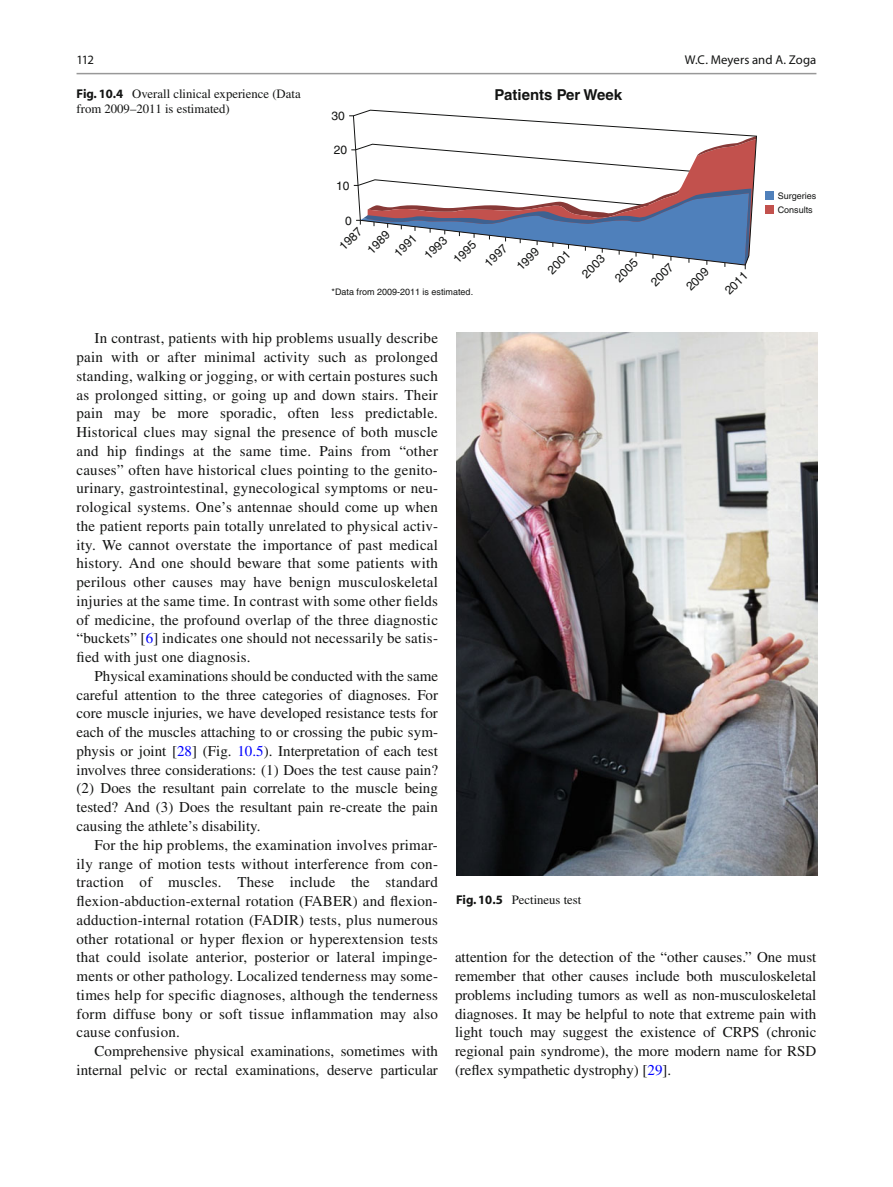
<style>
.page{position:relative;width:893px;height:1187px;background:#fff}
.page>*{position:absolute;margin:0;border:0;box-sizing:border-box;transform-origin:0 0}
.t1{font:15px/18.8px "Times";color:#131413;text-align:justify}
.t2{font:700 15px "Helvetica";color:#131413}
.t3{font:12.75px/15px "Times";color:#131413}
.t4{font:12.75px "Myriad";letter-spacing:.005em;color:#131413}
.t5{font:12px/26.1px "Helvetica";color:#131413}
.t6{font:9px/14px "Helvetica";color:#131413}
.s1{font-family:"Myriad";font-weight:700}
.s2{color:#00f}
</style>
<div class="page">
<svg style="left:352px;top:109px;width:405px;height:157px"></svg>
<div style="left:765px;top:192px;width:8px;height:8px;background:#4f80bb"></div>
<div style="left:765px;top:206px;width:8px;height:8px;background:#c2514d"></div>
<img style="left:456px;top:333px;width:361px;height:542px">
<hr style="left:77px;top:73px;width:739px;height:1px;background:#989898">
<p class="t4" style="left:77px;top:55px;width:19px">112</p>
<p class="t3" style="left:77px;top:87px;width:226px"><span class="s1">Fig. 10.4</span> Overall clinical experience (Data from 2009–2011 is estimated)</p>
<p class="t5" style="left:332px;top:104px;width:15px">30</p>
<p class="t5" style="left:334px;top:138px;width:15px">20</p>
<p class="t5" style="left:336px;top:173px;width:15px">10</p>
<p class="t2" style="left:495px;top:90px;width:129px">Patients Per Week</p>
<p class="t4" style="left:685px;top:55px;width:133px">W.C. Meyers and A. Zoga</p>
<p class="t6" style="left:778px;top:189px;width:40px">Surgeries<br>Consults</p>
<p class="t5" style="left:345px;top:208px;width:8px">0</p>
<p class="t5" style="left:333px;top:240px;width:28px;rotate:-45deg">1987</p>
<p class="t5" style="left:361px;top:243px;width:28px;rotate:-45deg">1989</p>
<p class="t5" style="left:388px;top:246px;width:28px;rotate:-45deg">1991</p>
<p class="t5" style="left:418px;top:249px;width:28px;rotate:-45deg">1993</p>
<p class="t5" style="left:447px;top:253px;width:28px;rotate:-45deg">1995</p>
<p class="t5" style="left:478px;top:256px;width:28px;rotate:-45deg">1997</p>
<p class="t5" style="left:510px;top:260px;width:28px;rotate:-45deg">1999</p>
<p class="t5" style="left:541px;top:263px;width:28px;rotate:-45deg">2001</p>
<p class="t5" style="left:590px;top:253px;width:28px;text-indent:-21px;rotate:-45deg">2003<br>2005</p>
<p class="t5" style="left:644px;top:275px;width:28px;rotate:-45deg">2007</p>
<p class="t5" style="left:680px;top:280px;width:28px;rotate:-45deg">2009</p>
<p class="t5" style="left:718px;top:284px;width:28px;rotate:-45deg">2011</p>
<p class="t6" style="left:332px;top:286px;width:143px">*Data from 2009-2011 is estimated.</p>
<p class="t1" style="left:77px;top:330px;width:363px;text-indent:18px">In contrast, patients with hip problems usually describe pain with or after minimal activity such as prolonged standing, walking or jogging, or with certain postures such as prolonged sitting, or going up and down stairs. Their pain may be more sporadic, often less predictable.<br>Historical clues may signal the presence of both muscle and hip findings at the same time. Pains from “other causes” often have historical clues pointing to the genito&shy;urinary, gastrointestinal, gynecological symptoms or neu&shy;rological systems. One’s antennae should come up when the patient reports pain totally unrelated to physical activ&shy;ity. We cannot overstate the importance of past medical history. And one should beware that some patients with perilous other causes may have benign musculoskeletal injuries at the same time. In contrast with some other fields of medicine, the profound overlap of the three diagnostic “buckets” [ <span class="s2">6</span> ] indicates one should not necessarily be satis&shy;fied with just one diagnosis.</p>
<p class="t1" style="left:77px;top:668px;width:363px;text-indent:18px">Physical examinations should be conducted with the same careful attention to the three categories of diagnoses. For core muscle injuries, we have developed resistance tests for each of the muscles attaching to or crossing the pubic sym&shy;physis or joint [ <span class="s2">28</span> ] (Fig. <span class="s2">10.5</span> ). Interpretation of each test involves three considerations: (1) Does the test cause pain? (2) Does the resultant pain correlate to the muscle being tested? And (3) Does the resultant pain re-create the pain causing the athlete’s disability.</p>
<p class="t1" style="left:77px;top:836px;width:363px;text-indent:18px">For the hip problems, the examination involves primar&shy;ily range of motion tests without interference from con&shy;traction of muscles. These include the standard flexion-abduction- external rotation (FABER) and flexion&shy;adduction-internal rotation (FADIR) tests, plus numerous other rotational or hyper flexion or hyperextension tests that could isolate anterior, posterior or lateral impinge&shy;ments or other pathology. Localized tenderness may some&shy;times help for specific diagnoses, although the tenderness form diffuse bony or soft tissue inflammation may also cause confusion.</p>
<p class="t1" style="left:77px;top:1043px;width:363px;text-align:right">Comprehensive physical examinations, sometimes with internal pelvic or rectal examinations, deserve particular</p>
<p class="t3" style="left:456px;top:893px;width:127px"><span class="s1">Fig. 10.5</span> Pectineus test</p>
<p class="t1" style="left:455px;top:949px;width:363px">attention for the detection of the “other causes.” One must remember that other causes include both musculoskeletal problems including tumors as well as non-musculoskeletal diagnoses. It may be helpful to note that extreme pain with light touch may suggest the existence of CRPS (chronic regional pain syndrome), the more modern name for RSD (reflex sympathetic dystrophy) [ <span class="s2">29</span> ].</p>
</div>
